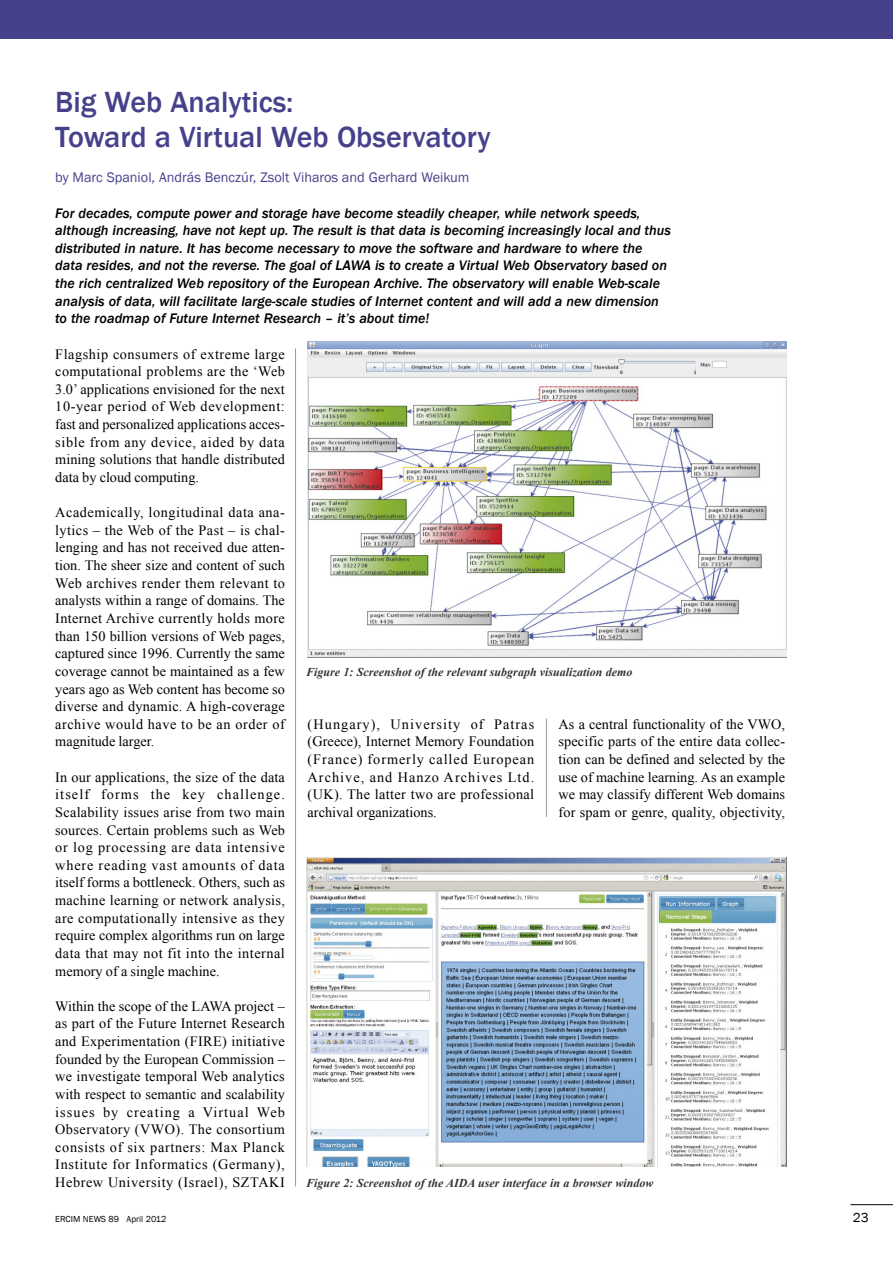
<style>
.page{position:relative;width:893px;height:1263px;background:#fff}
.page>*{position:absolute;margin:0;border:0;box-sizing:border-box;transform-origin:0 0}
.t1{font:500 30px/35.2px "Franklin Gothic";color:#46418b}
.t2{font:14.25px/17.5px "Times New Roman";letter-spacing:.01em;color:#000;text-align:justify}
.t3{font:italic 500 14.25px/17.5px "Franklin Gothic";color:#000}
.t4{font:14.25px "Franklin Gothic";color:#46418b}
.t5{font:13.5px "Franklin Gothic";color:#000}
.t6{font:italic 700 12px "Times New Roman";color:#333}
.t7{font:9px "Franklin Gothic";color:#000}
</style>
<div class="page">
<hr style="left:295px;top:348px;width:1px;height:838px;background:#999">
<hr style="left:546px;top:719px;width:1px;height:98px;background:#999">
<hr style="left:850px;top:1204px;width:43px;height:1px;background:#000">
<div style="left:0;top:0;width:893px;height:38px;background:#46418b"></div>
<img style="left:308px;top:342px;width:479px;height:316px">
<img style="left:306px;top:857px;width:481px;height:310px">
<h1 class="t1" style="left:55px;top:84px;width:437px">Big Web Analytics:<br>Toward a Virtual Web Observatory</h1>
<p class="t4" style="left:55px;top:169px;width:416px">by Marc Spaniol, András Benczúr, Zsolt Viharos and Gerhard Weikum</p>
<p class="t3" style="left:55px;top:204px;width:617px">For decades, compute power and storage have become steadily cheaper, while network speeds, although increasing, have not kept up. The result is that data is becoming increasingly local and thus distributed in nature. It has become necessary to move the software and hardware to where the data resides, and not the reverse. The goal of LAWA is to create a Virtual Web Observatory based on the rich centralized Web repository of the European Archive. The observatory will enable Web-scale analysis of data, will facilitate large-scale studies of Internet content and will add a new dimension to the roadmap of Future Internet Research – it’s about time!</p>
<p class="t2" style="left:55px;top:345px;width:231px">Flagship consumers of extreme large computational problems are the ‘Web 3.0’ applications envisioned for the next 10-year period of Web development: fast and personalized applications acces&shy;sible from any device, aided by data mining solutions that handle distributed data by cloud computing.</p>
<p class="t2" style="left:55px;top:504px;width:231px">Academically, longitudinal data ana&shy;lytics – the Web of the Past – is chal&shy;lenging and has not received due atten&shy;tion. The sheer size and content of such Web archives render them relevant to analysts within a range of domains. The Internet Archive currently holds more than 150 billion versions of Web pages, captured since 1996. Currently the same coverage cannot be maintained as a few years ago as Web content has become so diverse and dynamic. A high-coverage archive would have to be an order of magnitude larger.</p>
<p class="t2" style="left:55px;top:768px;width:231px">In our applications, the size of the data itself forms the key challenge.<br>Scalability issues arise from two main sources. Certain problems such as Web or log processing are data intensive where reading vast amounts of data itself forms a bottleneck. Others, such as machine learning or network analysis, are computationally intensive as they require complex algorithms run on large data that may not fit into the internal memory of a single machine.</p>
<p class="t2" style="left:55px;top:997px;width:231px">Within the scope of the LAWA project – as part of the Future Internet Research and Experimentation (FIRE) initiative founded by the European Commission – we investigate temporal Web analytics with respect to semantic and scalability issues by creating a Virtual Web Observatory (VWO). The consortium consists of six partners: Max Planck Institute for Informatics (Germany), Hebrew University (Israel), SZTAKI</p>
<p class="t6" style="left:306px;top:665px;width:328px">Figure 1: Screenshot of the relevant subgraph visualization demo</p>
<p class="t2" style="left:308px;top:715px;width:228px">(Hungary), University of Patras (Greece), Internet Memory Foundation (France) formerly called European Archive, and Hanzo Archives Ltd. (UK). The latter two are professional archival organizations.</p>
<p class="t2" style="left:558px;top:715px;width:228px">As a central functionality of the VWO, specific parts of the entire data collec&shy;tion can be defined and selected by the use of machine learning. As an example we may classify different Web domains for spam or genre, quality, objectivity,</p>
<p class="t6" style="left:306px;top:1176px;width:349px">Figure 2: Screenshot of the AIDA user interface in a browser window</p>
<p class="t7" style="left:55px;top:1214px;width:113px">ERCIM NEWS 89 April 2012</p>
<p class="t5" style="left:853px;top:1210px;width:17px">23</p>
</div>
